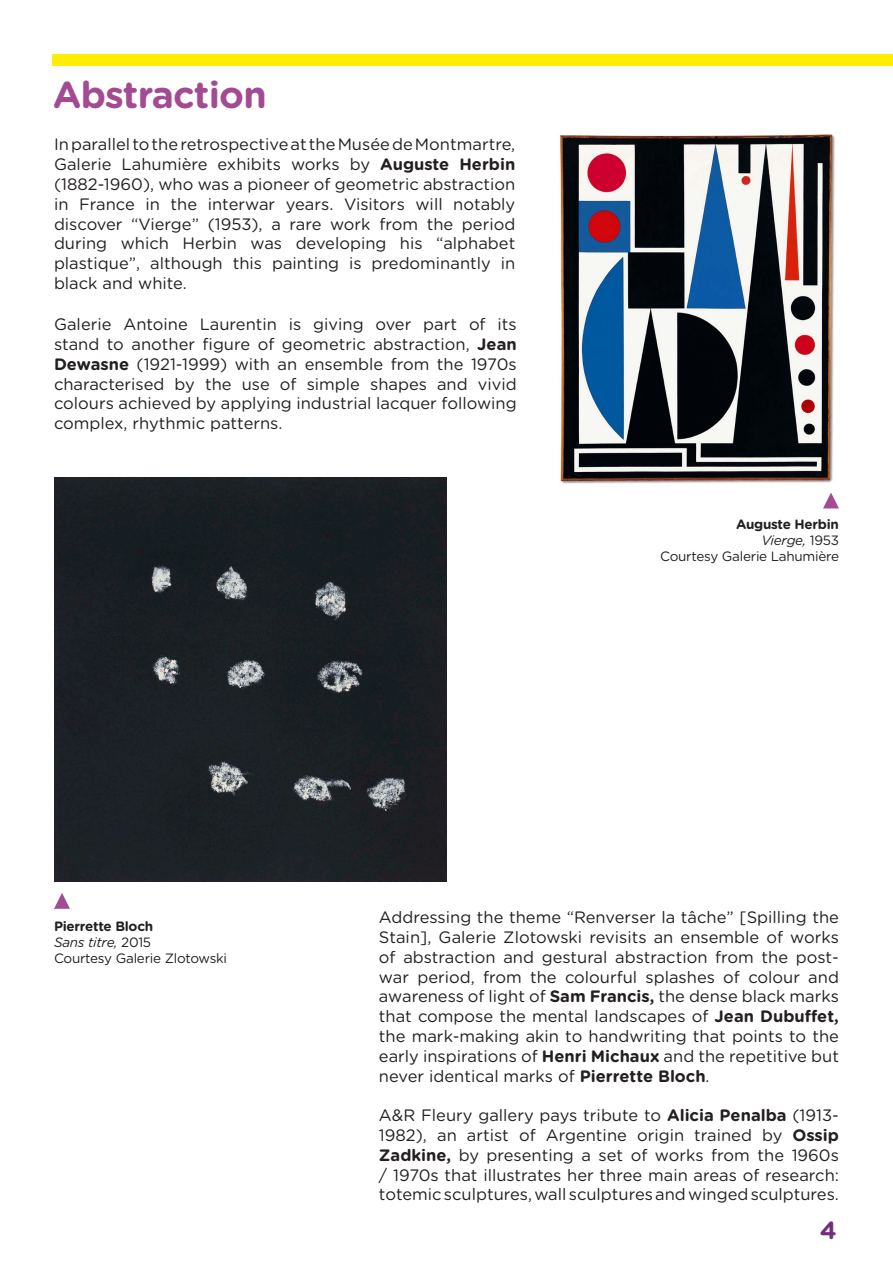
<style>
.page{position:relative;width:893px;height:1263px;background:#fff}
.page>*{position:absolute;margin:0;border:0;box-sizing:border-box;transform-origin:0 0}
.t1{font:700 37.5px "Gotham Rounded";letter-spacing:-.02em;color:#a34b92}
.t2{font:700 24.75px "Gotham Rounded";color:#742d7a}
.t3{font:16.5px/19.8px "Gotham Rounded";color:#231f20;text-align:justify}
.t4{font:13.5px "Gotham Rounded";letter-spacing:-.02em;color:#231f20}
.t5{font:700 13.5px "Gotham Rounded";letter-spacing:-.02em;color:#231f20}
.t6{font:italic 13.5px "Gotham Rounded";letter-spacing:-.02em;color:#231f20}
.s1{font-weight:700}
.s2{font-style:normal}
</style>
<div class="page">
<div style="left:54px;top:477px;width:392px;height:405px;background:#1b1e23"></div>
<svg style="left:54px;top:893px;width:16px;height:16px"></svg>
<div style="left:53px;top:54px;width:840px;height:11px;background:#feed00"></div>
<img style="left:559px;top:134px;width:276px;height:350px">
<svg style="left:823px;top:492px;width:16px;height:16px"></svg>
<p class="t1" style="left:53px;top:67px;width:216px">Abstraction</p>
<p class="t3" style="left:54px;top:134px;width:463px">In parallel to the retrospective at the Musée de Montmartre, Galerie Lahumière exhibits works by <span class="s1">Auguste Herbin </span>(1882-1960), who was a pioneer of geometric abstraction in France in the interwar years. Visitors will notably discover “Vierge” (1953), a rare work from the period during which Herbin was developing his “alphabet plastique”, although this painting is predominantly in black and white.</p>
<p class="t3" style="left:54px;top:314px;width:464px">Galerie Antoine Laurentin is giving over part of its stand to another figure of geometric abstraction, <span class="s1">Jean Dewasne</span> (1921-1999) with an ensemble from the 1970s characterised by the use of simple shapes and vivid colours achieved by applying industrial lacquer following complex, rhythmic patterns.</p>
<p class="t5" style="left:736px;top:514px;width:104px">Auguste Herbin</p>
<p class="t6" style="left:761px;top:531px;width:79px">Vierge, <span class="s2">1953</span></p>
<p class="t4" style="left:660px;top:547px;width:180px">Courtesy Galerie Lahumière</p>
<p class="t5" style="left:54px;top:916px;width:101px">Pierrette Bloch</p>
<p class="t6" style="left:54px;top:933px;width:99px">Sans titre, <span class="s2">2015</span></p>
<p class="t4" style="left:54px;top:949px;width:175px">Courtesy Galerie Zlotowski</p>
<p class="t3" style="left:379px;top:907px;width:462px">Addressing the theme “Renverser la tâche” [Spilling the Stain], Galerie Zlotowski revisits an ensemble of works of abstraction and gestural abstraction from the post&shy;war period, from the colourful splashes of colour and awareness of light of <span class="s1">Sam Francis,</span> the dense black marks that compose the mental landscapes of <span class="s1">Jean Dubuffet, </span>the mark-making akin to handwriting that points to the early inspirations of <span class="s1">Henri Michaux</span> and the repetitive but never identical marks of <span class="s1">Pierrette Bloch</span>.</p>
<p class="t3" style="left:379px;top:1105px;width:462px">A&amp;R Fleury gallery pays tribute to <span class="s1">Alicia Penalba</span> (1913- 1982), an artist of Argentine origin trained by <span class="s1">Ossip Zadkine,</span> by presenting a set of works from the 1960s / 1970s that illustrates her three main areas of research: totemic sculptures, wall sculptures and winged sculptures.</p>
<h2 class="t2" style="left:820px;top:1212px;width:19px">4</h2>
</div>
